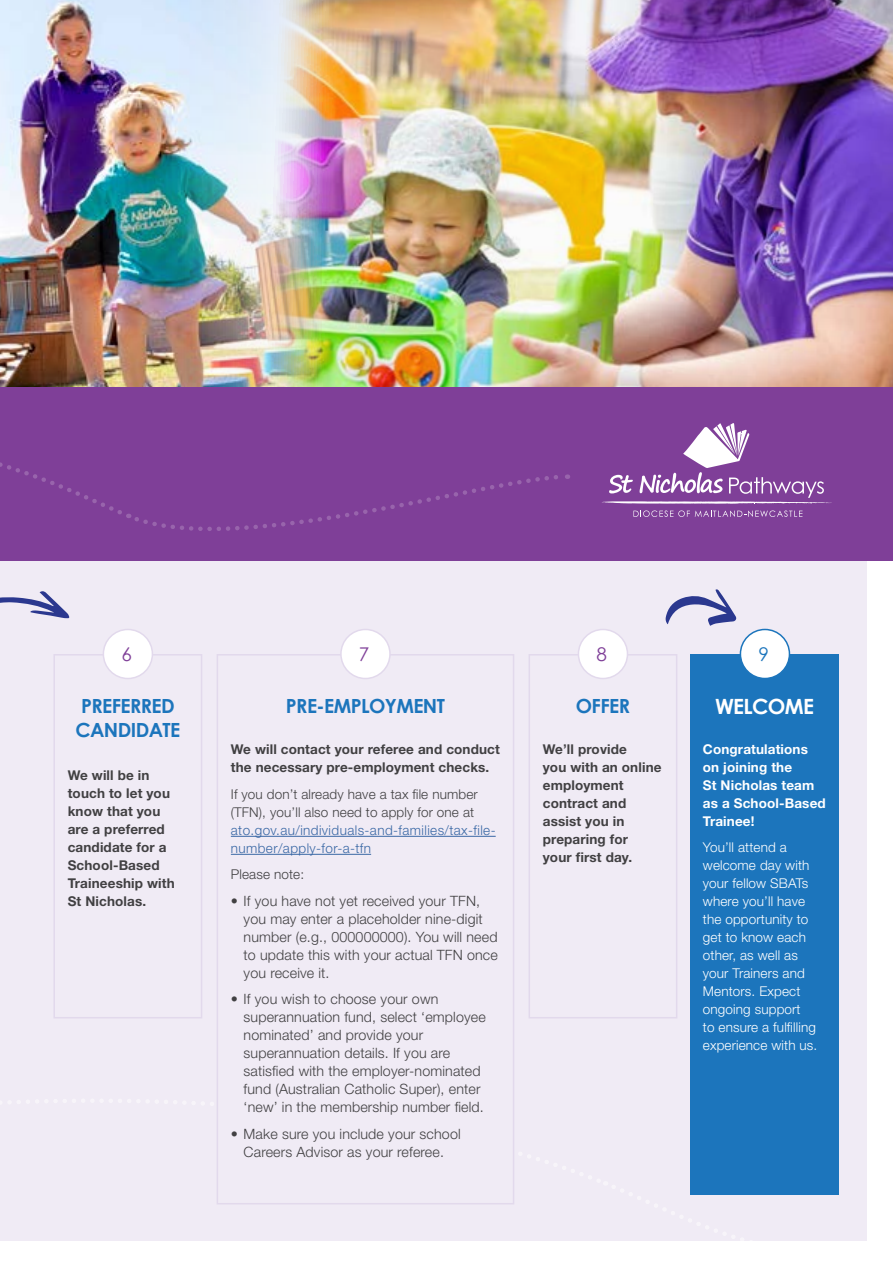
<style>
.page{position:relative;width:893px;height:1263px;background:#fff}
.page>*{position:absolute;margin:0;border:0;box-sizing:border-box;transform-origin:0 0}
.t1{font:700 21px "Century Gothic";letter-spacing:-.03em;color:#fff}
.t2{font:700 19.5px "Century Gothic";letter-spacing:-.03em;color:#1c75bc}
.t3{font:18.9px "Century Gothic";color:#7f3f98}
.t4{font:18.9px "Century Gothic";color:#1c75bc}
.t5{font:300 14.25px/18px "Helvetica Neue LT Std";letter-spacing:.01em;color:#414042}
.t6{font:700 13.5px/18px "Helvetica Neue LT Std";letter-spacing:.01em;color:#414042}
.t7{font:300 13.5px/18px "Helvetica Neue LT Std";letter-spacing:.01em;color:#fff}
.t8{font:300 13.5px/18px "Helvetica Neue LT Std";letter-spacing:.01em;color:#414042}
.t9{font:300 13.5px/18px "Helvetica Neue LT Std";letter-spacing:.03em;color:#3a68a5}
.t10{font:700 13.5px/18px "Helvetica Neue LT Std";letter-spacing:.01em;color:#fff}
</style>
<div class="page">
<div style="left:0;top:559px;width:866px;height:682px;background:#f0ebf5"></div>
<img style="left:321px;top:0;width:572px;height:387px">
<img style="left:0;top:0;width:321px;height:387px">
<div style="left:0;top:387px;width:893px;height:173px;background:#7f3f98"></div>
<div style="left:53px;top:654px;width:149px;height:364px;border:2px solid #e2d9ec"></div>
<div style="left:529px;top:654px;width:148px;height:364px;border:2px solid #e2d9ec"></div>
<svg style="left:0;top:591px;width:70px;height:27px"></svg>
<div style="left:103px;top:629px;width:49px;height:49px;background:#fff;border-radius:50%"></div>
<div style="left:103px;top:629px;width:50px;height:50px;border:2px solid #e2d9ec;border-radius:50%"></div>
<div style="left:578px;top:629px;width:49px;height:49px;background:#fff;border-radius:50%"></div>
<div style="left:578px;top:629px;width:50px;height:50px;border:2px solid #e2d9ec;border-radius:50%"></div>
<svg style="left:665px;top:589px;width:72px;height:37px"></svg>
<div style="left:690px;top:655px;width:149px;height:540px;background:#1c75bc"></div>
<div style="left:740px;top:629px;width:49px;height:49px;background:#fff;border-radius:50%"></div>
<div style="left:740px;top:629px;width:50px;height:50px;border:2px solid #1c75bc;border-radius:50%"></div>
<hr style="left:231px;top:836px;width:265px;height:1px;background:#3a68a5">
<hr style="left:231px;top:854px;width:140px;height:1px;background:#3a68a5">
<div style="left:217px;top:654px;width:297px;height:550px;border:2px solid #e2d9ec"></div>
<div style="left:341px;top:629px;width:49px;height:49px;background:#fff;border-radius:50%"></div>
<div style="left:340px;top:629px;width:51px;height:50px;border:2px solid #e2d9ec;border-radius:50%"></div>
<svg style="left:633px;top:510px;width:169px;height:7px"></svg>
<svg style="left:602px;top:423px;width:230px;height:81px"></svg>
<svg style="left:0;top:462px;width:568px;height:69px"></svg>
<h3 class="t3" style="left:121px;top:641px;width:12px">6</h3>
<h3 class="t3" style="left:596px;top:641px;width:12px">8</h3>
<h2 class="t2" style="left:81px;top:691px;width:95px">PREFERRED</h2>
<h2 class="t2" style="left:576px;top:691px;width:56px">OFFER</h2>
<h2 class="t2" style="left:75px;top:715px;width:106px">CANDIDATE</h2>
<h3 class="t3" style="left:359px;top:641px;width:12px">7</h3>
<h2 class="t2" style="left:286px;top:691px;width:160px">PRE-EMPLOYMENT</h2>
<p class="t6" style="left:68px;top:766px;width:108px">We will be in touch to let you know that you are a preferred candidate for a<br>School-Based<br>Traineeship with<br>St Nicholas.</p>
<p class="t6" style="left:231px;top:740px;width:271px">We will contact your referee and conduct the necessary pre-employment checks.</p>
<p class="t8" style="left:231px;top:785px;width:248px">If you don’t already have a tax file number (TFN), you’ll also need to apply for one at</p>
<p class="t9" style="left:231px;top:821px;width:266px">ato.gov.au/individuals-and-families/tax-file&shy;number/apply-for-a-tfn</p>
<p class="t8" style="left:231px;top:865px;width:75px">Please note:</p>
<p class="t5" style="left:244px;top:891px;width:256px;text-indent:-13px">• If you have not yet received your TFN, you may enter a placeholder nine-digit number (e.g., 000000000). You will need to update this with your actual TFN once you receive it.</p>
<p class="t5" style="left:244px;top:990px;width:244px;text-indent:-13px">• If you wish to choose your own superannuation fund, select ‘employee nominated’ and provide your superannuation details. If you are satisfied with the employer-nominated fund (Australian Catholic Super), enter ‘new’ in the membership number field.</p>
<p class="t5" style="left:231px;top:1124px;width:231px;text-align:center">• Make sure you include your school<br>Careers Advisor as your referee.</p>
<p class="t6" style="left:543px;top:740px;width:120px">We’ll provide<br>you with an online employment contract and assist you in preparing for<br>your first day.</p>
<h3 class="t4" style="left:758px;top:641px;width:12px">9</h3>
<h1 class="t1" style="left:715px;top:691px;width:101px">WELCOME</h1>
<p class="t10" style="left:703px;top:739px;width:124px">Congratulations on joining the<br>St Nicholas team as a School-Based<br>Trainee!</p>
<p class="t7" style="left:703px;top:838px;width:116px">You’ll attend a welcome day with your fellow SBATs where you’ll have the opportunity to get to know each other, as well as your Trainers and<br>Mentors. Expect ongoing support<br>to ensure a fulfilling experience with us.</p>
</div>
